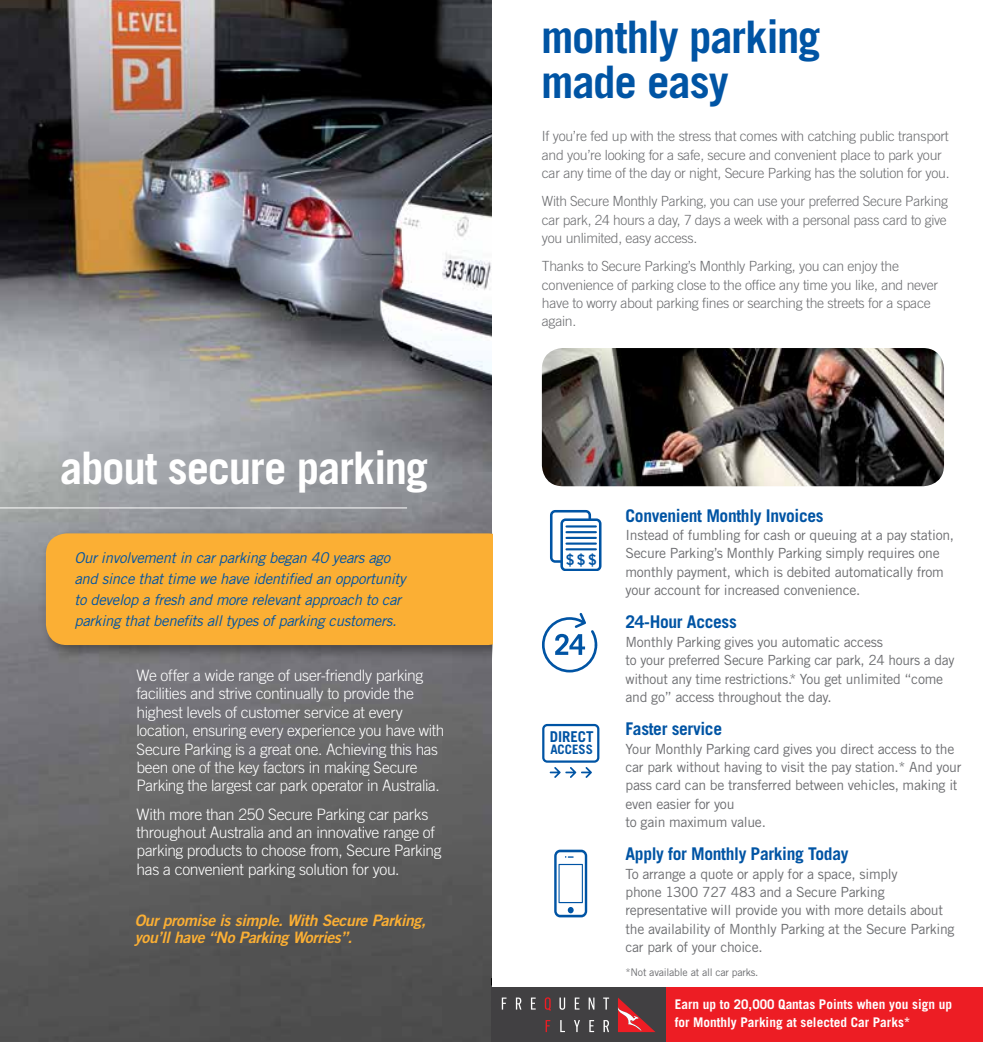
<style>
.page{position:relative;width:983px;height:1042px;background:#fff}
.page>*{position:absolute;margin:0;border:0;box-sizing:border-box;transform-origin:0 0}
.t1{font:700 44.8px/44.8px "Trade Gothic LT Std";letter-spacing:-.025em;color:#0054a4}
.t2{font:700 44.8px "Trade Gothic LT Std";letter-spacing:-.03em;color:#fff}
.t3{font:700 17.5px "Trade Gothic LT Std";letter-spacing:-.02em;color:#0054a4}
.t4{font:300 15.75px/18.4px "Trade Gothic LT Std";letter-spacing:-.02em;color:#fff}
.t5{font:15.75px/17.5px "Trade Gothic LT Std Bd 2 Obl";letter-spacing:-.02em;color:#fbaf34}
.t6{font:700 15.4px "Trade Gothic";color:#0054a4}
.t7{font:italic 14.88px/21px "Trade Gothic LT Std";letter-spacing:-.02em;color:#0054a4}
.t8{font:700 14.88px "Trade Gothic";color:#0054a4}
.t9{font:14px/18.4px "Trade Gothic LT Std";letter-spacing:-.02em;color:#6d6e71}
.t10{font:300 14px/18.4px "Trade Gothic LT Std";letter-spacing:-.02em;color:#6d6e71}
.t11{font:700 13.3px/17.5px "Trade Gothic LT Std";color:#fff}
.t12{font:700 12.95px "Trade Gothic";color:#0054a4}
.t13{font:10.5px "Trade Gothic LT Std";letter-spacing:-.02em;color:#6d6e71}
</style>
<div class="page">
<img style="left:0;top:0;width:491px;height:1042px">
<div style="left:40px;top:528px;width:452px;height:133px;background:#000;opacity:.4"></div>
<div style="left:46px;top:533px;width:446px;height:112px;background:#fbaf34"></div>
<hr style="left:0;top:507px;width:407px;height:1px;background:#fff">
<img style="left:541px;top:348px;width:402px;height:138px">
<svg style="left:542px;top:613px;width:56px;height:60px"></svg>
<div style="left:542px;top:724px;width:57px;height:39px;border:2px solid #0054a4;border-radius:4px"></div>
<svg style="left:549px;top:767px;width:42px;height:11px"></svg>
<div style="left:550px;top:510px;width:41px;height:53px;border:3px solid #0054a4;border-radius:4px"></div>
<div style="left:561px;top:520px;width:39px;height:50px;background:#fff;border-radius:4px"></div>
<div style="left:560px;top:518px;width:41px;height:53px;border:3px solid #0054a4;border-radius:4px"></div>
<hr style="left:566px;top:525px;width:29px;height:2px;background:#0054a4">
<hr style="left:566px;top:531px;width:29px;height:2px;background:#0054a4">
<hr style="left:566px;top:537px;width:29px;height:2px;background:#0054a4">
<hr style="left:566px;top:542px;width:29px;height:3px;background:#0054a4">
<hr style="left:566px;top:548px;width:29px;height:2px;background:#0054a4">
<svg style="left:554px;top:849px;width:33px;height:68px"></svg>
<div style="left:664px;top:987px;width:318px;height:55px;background:#ed1d24"></div>
<div style="left:491px;top:987px;width:174px;height:55px;background:#414042"></div>
<svg style="left:501px;top:997px;width:108px;height:35px"></svg>
<svg style="left:618px;top:997px;width:37px;height:35px"></svg>
<h1 class="t2" style="left:60px;top:441px;width:369px">about secure parking</h1>
<p class="t7" style="left:74px;top:548px;width:333px">Our involvement in car parking began 40 years ago and since that time we have identified an opportunity to develop a fresh and more relevant approach to car parking that benefits all types of parking customers.</p>
<p class="t4" style="left:136px;top:666px;width:309px">We offer a wide range of user-friendly parking facilities and strive continually to provide the highest levels of customer service at every location, ensuring every experience you have with Secure Parking is a great one. Achieving this has been one of the key factors in making Secure Parking the largest car park operator in Australia.</p>
<p class="t4" style="left:136px;top:804px;width:306px">With more than 250 Secure Parking car parks throughout Australia and an innovative range of parking products to choose from, Secure Parking has a convenient parking solution for you.</p>
<p class="t5" style="left:135px;top:911px;width:292px">Our promise is simple. With Secure Parking, you’ll have “No Parking Worries”.</p>
<h1 class="t1" style="left:541px;top:14px;width:281px">monthly parking made easy</h1>
<p class="t10" style="left:541px;top:127px;width:409px">If you’re fed up with the stress that comes with catching public transport and you’re looking for a safe, secure and convenient place to park your car any time of the day or night, Secure Parking has the solution for you.</p>
<p class="t10" style="left:541px;top:192px;width:407px;text-align:justify">With Secure Monthly Parking, you can use your preferred Secure Parking car park, 24 hours a day, 7 days a week with a personal pass card to give you unlimited, easy access.</p>
<p class="t10" style="left:541px;top:257px;width:398px">Thanks to Secure Parking’s Monthly Parking, you can enjoy the convenience of parking close to the office any time you like, and never have to worry about parking fines or searching the streets for a space again.</p>
<p class="t8" style="left:566px;top:551px;width:32px">$$$</p>
<p class="t8" style="left:549px;top:728px;width:45px">DIRECT</p>
<p class="t12" style="left:550px;top:742px;width:44px">ACCESS</p>
<p class="t6" style="left:560px;top:732px;width:33px">$$$</p>
<p class="t3" style="left:625px;top:504px;width:199px">Convenient Monthly Invoices</p>
<p class="t9" style="left:625px;top:526px;width:330px">Instead of fumbling for cash or queuing at a pay station, Secure Parking’s Monthly Parking simply requires one monthly payment, which is debited automatically from your account for increased convenience.</p>
<p class="t3" style="left:625px;top:611px;width:113px">24-Hour Access</p>
<p class="t9" style="left:625px;top:632px;width:330px">Monthly Parking gives you automatic access<br>to your preferred Secure Parking car park, 24 hours a day without any time restrictions.* You get unlimited “come and go” access throughout the day.</p>
<p class="t3" style="left:625px;top:718px;width:98px">Faster service</p>
<p class="t9" style="left:625px;top:739px;width:337px">Your Monthly Parking card gives you direct access to the car park without having to visit the pay station.* And your pass card can be transferred between vehicles, making it even easier for you<br>to gain maximum value.</p>
<p class="t3" style="left:625px;top:843px;width:224px">Apply for Monthly Parking Today</p>
<p class="t9" style="left:625px;top:864px;width:330px">To arrange a quote or apply for a space, simply<br>phone 1300 727 483 and a Secure Parking representative will provide you with more details about the availability of Monthly Parking at the Secure Parking car park of your choice.</p>
<p class="t13" style="left:625px;top:965px;width:134px">*Not available at all car parks.</p>
<p class="t11" style="left:674px;top:995px;width:279px">Earn up to 20,000 Qantas Points when you sign up for Monthly Parking at selected Car Parks*</p>
</div>
